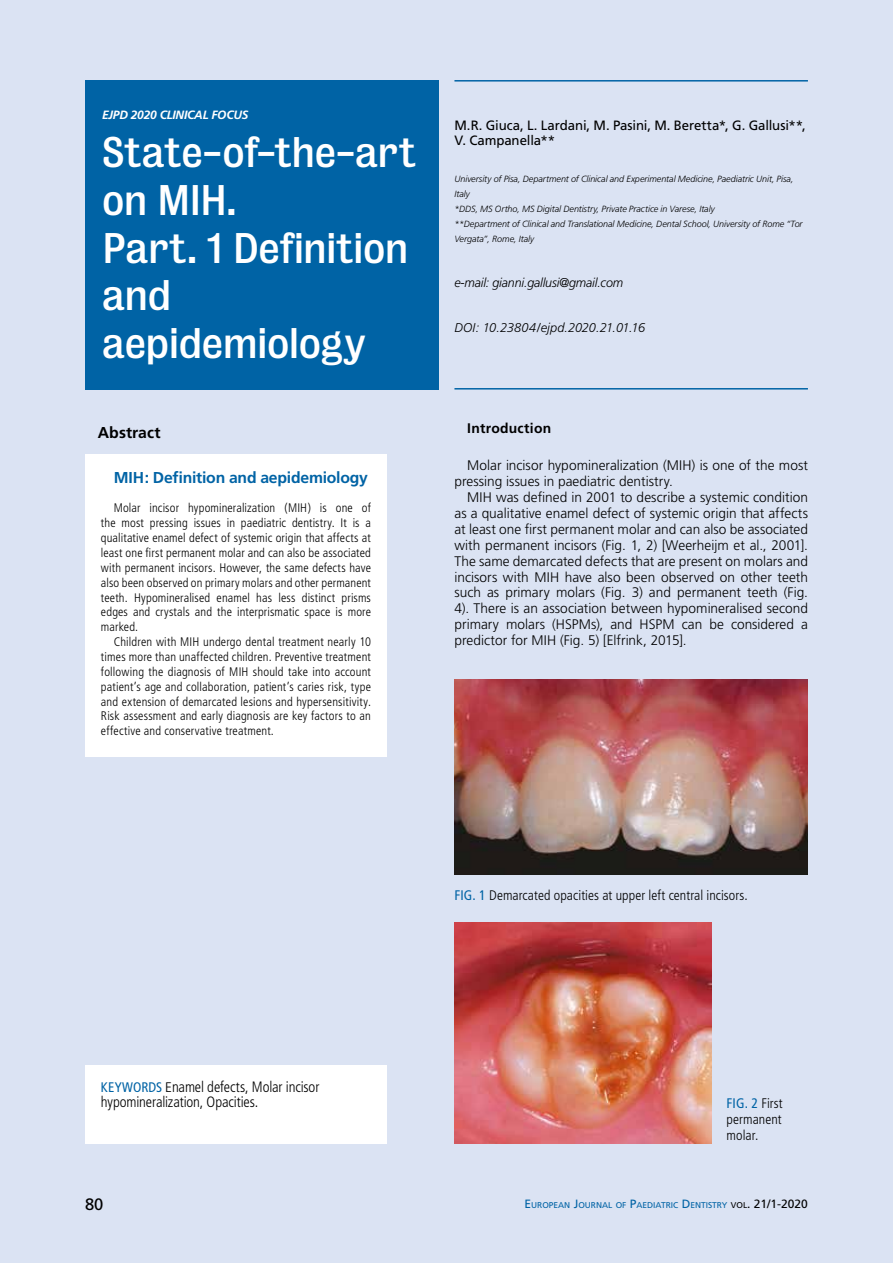
<style>
.page{position:relative;width:893px;height:1263px;background:#dbe3f3}
.page>*{position:absolute;margin:0;border:0;box-sizing:border-box;transform-origin:0 0}
.t1{font:39px/47.8px "Bureau Grotesque Five Three";letter-spacing:-.005em;color:#fff}
.t2{font:16.5px "Frutiger";color:#000}
.t3{font:700 15.75px "Frutiger";letter-spacing:-.015em;color:#0063a5}
.t4{font:700 15.75px "Frutiger";letter-spacing:.005em;color:#000}
.t5{font:300 condensed 15px/15px "Frutiger";letter-spacing:-.01em;color:#000}
.t6{font:300 13.8px/15.9px "Frutiger LT Std";color:#000}
.t7{font:300 condensed 13.8px/15.9px "Frutiger";letter-spacing:.005em;color:#000;text-align:justify}
.t8{font:700 13.8px "Frutiger";letter-spacing:.02em;color:#000}
.t9{font:13.5px/15px "Frutiger";letter-spacing:-.01em;color:#000}
.t10{font:italic 300 12.75px "Frutiger";letter-spacing:-.015em;color:#000}
.t11{font:300 condensed 12.3px/14.9px "Frutiger";letter-spacing:.01em;color:#000;text-align:justify}
.t12{font:italic 700 12px "Frutiger";letter-spacing:-.02em;color:#fff}
.t13{font:italic 300 9px/15px "Frutiger";letter-spacing:-.005em;color:#000}
.t14{font:8.4px "Frutiger";color:#0063a5}
.s1{font-weight:400;color:#0063a5}
.s2{font-weight:400;font-size:13.8px;color:#0063a5}
.s3{font-family:"Frutiger LT Std";font-stretch:normal;font-size:13.8px}
.s4{font-size:12px}
.s5{color:#000}
.s6{font-size:12px;color:#000}
</style>
<div class="page">
<hr style="left:454px;top:80px;width:354px;height:2px;background:#0063a5">
<hr style="left:454px;top:388px;width:354px;height:1px;background:#0063a5">
<div style="left:85px;top:454px;width:302px;height:303px;background:#fff"></div>
<div style="left:85px;top:80px;width:353px;height:310px;background:#0063a5"></div>
<div style="left:85px;top:1065px;width:302px;height:79px;background:#fff"></div>
<img style="left:455px;top:680px;width:353px;height:195px">
<img style="left:454px;top:923px;width:257px;height:221px">
<p class="t12" style="left:102px;top:108px;width:148px">EJPD 2020 CLINICAL FOCUS</p>
<h1 class="t1" style="left:102px;top:128px;width:316px">State-of-the-art on MIH.<br>Part. 1 Definition and aepidemiology</h1>
<p class="t4" style="left:98px;top:423px;width:64px">Abstract</p>
<p class="t3" style="left:114px;top:468px;width:256px">MIH: Definition and aepidemiology</p>
<p class="t11" style="left:101px;top:501px;width:272px;text-indent:13px">Molar incisor hypomineralization (MIH) is one of the most pressing issues in paediatric dentistry. It is a qualitative enamel defect of systemic origin that affects at least one first permanent molar and can also be associated with permanent incisors. However, the same defects have also been observed on primary molars and other permanent teeth. Hypomineralised enamel has less distinct prisms edges and crystals and the interprismatic space is more marked.</p>
<p class="t11" style="left:101px;top:635px;width:272px;text-indent:13px">Children with MIH undergo dental treatment nearly 10 times more than unaffected children. Preventive treatment following the diagnosis of MIH should take into account patient’s age and collaboration, patient’s caries risk, type and extension of demarcated lesions and hypersensitivity.<br>Risk assessment and early diagnosis are key factors to an effective and conservative treatment.</p>
<p class="t9" style="left:454px;top:117px;width:353px">M.R. Giuca, L. Lardani, M. Pasini, M. Beretta*, G. Gallusi**,<br>V. Campanella**</p>
<p class="t13" style="left:454px;top:171px;width:350px">University of Pisa, Department of Clinical and Experimental Medicine, Paediatric Unit, Pisa, Italy<br>*DDS, MS Ortho, MS Digital Dentistry, Private Practice in Varese, Italy<br>**Department of Clinical and Translational Medicine, Dental School, University of Rome “Tor Vergata”, Rome, Italy</p>
<p class="t10" style="left:454px;top:275px;width:170px">e-mail: gianni.gallusi@gmail.com</p>
<p class="t10" style="left:454px;top:320px;width:192px">DOI: 10.23804/ejpd.2020.21.01.16</p>
<p class="t8" style="left:467px;top:420px;width:86px">Introduction</p>
<p class="t6" style="left:454px;top:457px;width:355px;text-indent:13px">Molar incisor hypomineralization (MIH) is one of the most pressing issues in paediatric dentistry.</p>
<p class="t6" style="left:454px;top:489px;width:355px;text-align:justify;text-indent:13px">MIH was defined in 2001 to describe a systemic condition as a qualitative enamel defect of systemic origin that affects at least one first permanent molar and can also be associated with permanent incisors (Fig. 1, 2) [Weerheijm et al., 2001].<br>The same demarcated defects that are present on molars and incisors with MIH have also been observed on other teeth such as primary molars (Fig. 3) and permanent teeth (Fig.<br>4). There is an association between hypomineralised second primary molars (HSPMs), and HSPM can be considered a predictor for MIH (Fig. 5) [Elfrink, 2015].</p>
<p class="t7" style="left:454px;top:888px;width:295px"><span class="s1">FIG. 1</span> Demarcated opacities at upper left central incisors.</p>
<p class="t5" style="left:101px;top:1080px;width:220px"><span class="s2">KEYWORDS</span> <span class="s3">E</span>namel defects, Molar incisor hypomineralization, Opacities.</p>
<p class="t7" style="left:727px;top:1095px;width:58px"><span class="s1">FIG. 2</span> First permanent molar.</p>
<h2 class="t2" style="left:85px;top:1194px;width:20px">80</h2>
<p class="t14" style="left:524px;top:1200px;width:285px"><span class="s4">E</span>UROPEAN <span class="s4">J</span>OURNAL OF <span class="s4">P</span>AE DIATRIC <span class="s4">D</span> E NTISTRY <span class="s5">VOL</span><span class="s6">. 21/1-2020</span></p>
</div>
